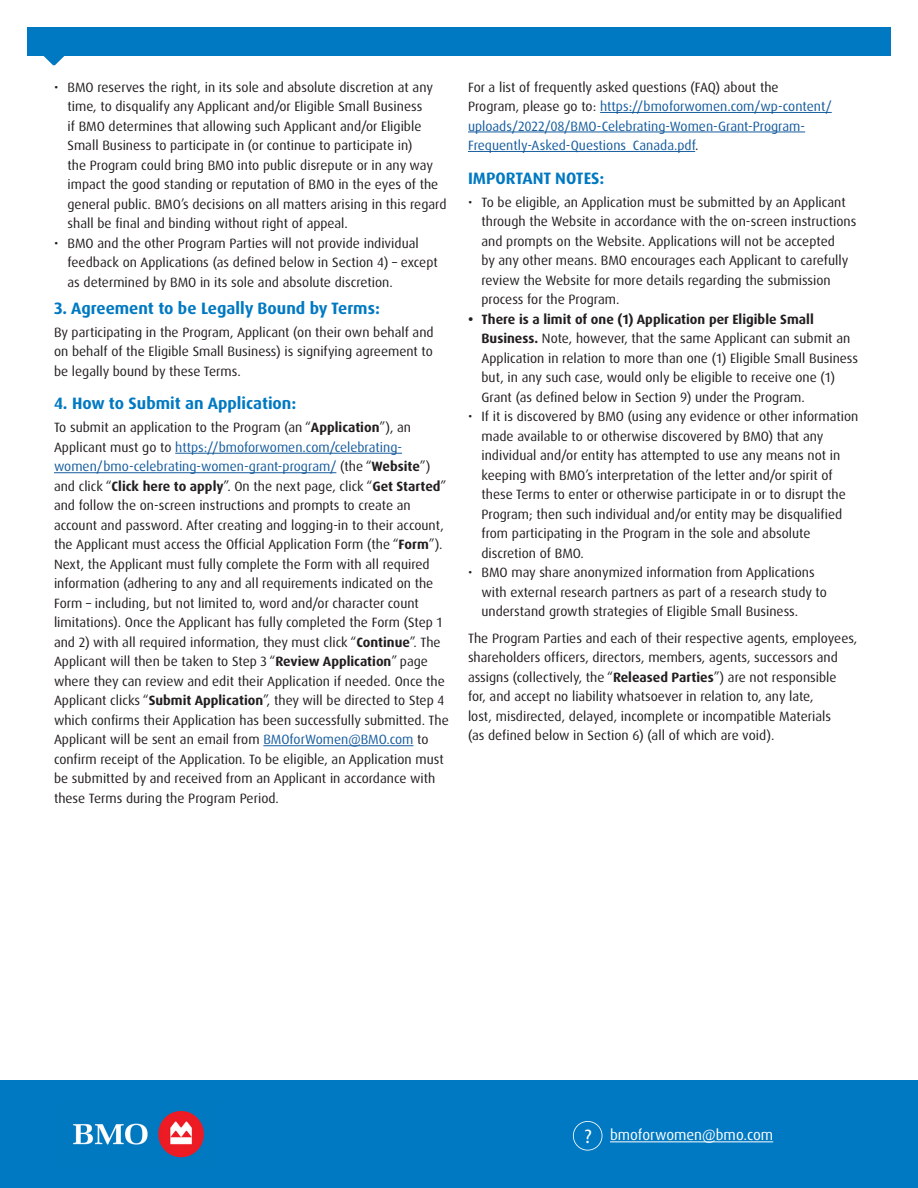
<style>
.page{position:relative;width:918px;height:1188px;background:#fff}
.page>*{position:absolute;margin:0;border:0;box-sizing:border-box;transform-origin:0 0}
.t1{font:21.9px "Myriad Pro";color:#fff}
.Heading_2{font:700 16.5px "Dax Pro";color:#0079c2}
.t2{font:14.85px "Dax Pro";color:#fff}
.Body_Copy{font:13.5px/19.5px "Dax Pro";color:#231f20}
.Body_Copy-2{font:13.5px/19.5px "Dax Pro";color:#175d9e}
.s1{font-weight:700}
.s2{color:#175d9e}
.s3{color:#231f20}
.s4{font-family:"Myriad Pro";font-size:19.65px}
</style>
<div class="page">
<div style="left:27px;top:27px;width:864px;height:29px;background:#0079c2"></div>
<svg style="left:43px;top:56px;width:22px;height:9px"></svg>
<hr style="left:175px;top:453px;width:227px;height:1px;background:#175d9e">
<hr style="left:54px;top:472px;width:282px;height:1px;background:#175d9e">
<hr style="left:263px;top:745px;width:150px;height:1px;background:#175d9e">
<hr style="left:600px;top:112px;width:232px;height:1px;background:#175d9e">
<hr style="left:468px;top:132px;width:337px;height:1px;background:#175d9e">
<hr style="left:468px;top:151px;width:227px;height:1px;background:#175d9e">
<div style="left:0;top:1080px;width:918px;height:108px;background:#0079c2"></div>
<img style="left:73px;top:1111px;width:131px;height:47px">
<hr style="left:610px;top:1141px;width:163px;height:1px;background:#fff">
<svg style="left:572px;top:1121px;width:31px;height:30px"></svg>
<p class="Body_Copy" style="left:68px;top:77px;width:381px;text-indent:-14px">• BMO reserves the right, in its sole and absolute discretion at any time, to disqualify any Applicant and/or Eligible Small Business<br>if BMO determines that allowing such Applicant and/or Eligible Small Business to participate in (or continue to participate in)<br>the Program could bring BMO into public disrepute or in any way impact the good standing or reputation of BMO in the eyes of the general public. BMO’s decisions on all matters arising in this regard shall be final and binding without right of appeal.</p>
<p class="Body_Copy" style="left:68px;top:233px;width:372px;text-indent:-14px">• BMO and the other Program Parties will not provide individual feedback on Applications (as defined below in Section 4) – except as determined by BMO in its sole and absolute discretion.</p>
<h2 class="Heading_2" style="left:54px;top:297px;width:327px">3. Agreement to be Legally Bound by Terms:</h2>
<p class="Body_Copy" style="left:54px;top:322px;width:381px;text-align:justify">By participating in the Program, Applicant (on their own behalf and on behalf of the Eligible Small Business) is signifying agreement to be legally bound by these Terms.</p>
<h2 class="Heading_2" style="left:54px;top:393px;width:244px">4. How to Submit an Application:</h2>
<p class="Body_Copy" style="left:54px;top:418px;width:396px">To submit an application to the Program (an “<span class="s1">Application</span>”), an Applicant must go to <span class="s2">https://bmoforwomen.com/celebrating&shy;women/bmo-celebrating-women-grant-program/</span> (the “<span class="s1">Website</span>”) and click “<span class="s1">Click here to apply</span>”. On the next page, click “<span class="s1">Get Started</span>” and follow the on-screen instructions and prompts to create an account and password. After creating and logging-in to their account, the Applicant must access the Official Application Form (the “<span class="s1">Form</span>”).<br>Next, the Applicant must fully complete the Form with all required information (adhering to any and all requirements indicated on the Form – including, but not limited to, word and/or character count limitations). Once the Applicant has fully completed the Form (Step 1 and 2) with all required information, they must click “<span class="s1">Continue</span>”. The Applicant will then be taken to Step 3 “<span class="s1">Review Application</span>” page where they can review and edit their Application if needed. Once the Applicant clicks “<span class="s1">Submit Application</span>”, they will be directed to Step 4 which confirms their Application has been successfully submitted. The Applicant will be sent an email from <span class="s2">BMOforWomen@BMO.com</span> to confirm receipt of the Application. To be eligible, an Application must be submitted by and received from an Applicant in accordance with these Terms during the Program Period.</p>
<p class="Body_Copy-2" style="left:468px;top:77px;width:365px"><span class="s3">For a list of frequently asked questions (FAQ) about the Program, please go to:</span> https://bmoforwomen.com/wp-content/ uploads/2022/08/BMO-Celebrating-Women-Grant-Program-Frequently-Asked-Questions_Canada.pdf<span class="s3">.</span></p>
<h2 class="Heading_2" style="left:468px;top:167px;width:138px">IMPORTANT NOTES:</h2>
<p class="Body_Copy" style="left:482px;top:192px;width:376px;text-indent:-14px">• To be eligible, an Application must be submitted by an Applicant through the Website in accordance with the on-screen instructions and prompts on the Website. Applications will not be accepted<br>by any other means. BMO encourages each Applicant to carefully review the Website for more details regarding the submission process for the Program.</p>
<p class="Body_Copy" style="left:482px;top:309px;width:378px;text-indent:-14px"><span class="s1">• There is a limit of one (1) Application per Eligible Small Business.</span> Note, however, that the same Applicant can submit an Application in relation to more than one (1) Eligible Small Business but, in any such case, would only be eligible to receive one (1)<br>Grant (as defined below in Section 9) under the Program.</p>
<p class="Body_Copy" style="left:482px;top:407px;width:378px;text-indent:-14px">• If it is discovered by BMO (using any evidence or other information made available to or otherwise discovered by BMO) that any individual and/or entity has attempted to use any means not in keeping with BMO’s interpretation of the letter and/or spirit of these Terms to enter or otherwise participate in or to disrupt the Program; then such individual and/or entity may be disqualified from participating in the Program in the sole and absolute discretion of BMO.</p>
<p class="Body_Copy" style="left:482px;top:563px;width:347px;text-indent:-14px">• BMO may share anonymized information from Applications with external research partners as part of a research study to understand growth strategies of Eligible Small Business.</p>
<p class="Body_Copy" style="left:468px;top:628px;width:391px">The Program Parties and each of their respective agents, employees, shareholders officers, directors, members, agents, successors and assigns (collectively, the “<span class="s1">Released Parties</span>”) are not responsible for, and accept no liability whatsoever in relation to, any late,<br>lost, misdirected, delayed, incomplete or incompatible Materials<br>(as defined below in Section 6) (all of which are void).</p>
<p class="t2" style="left:584px;top:1126px;width:191px"><span class="s4">?</span> bmoforwomen@bmo.com</p>
<h1 class="t1" style="left:585px;top:1125px;width:10px">?</h1>
</div>
